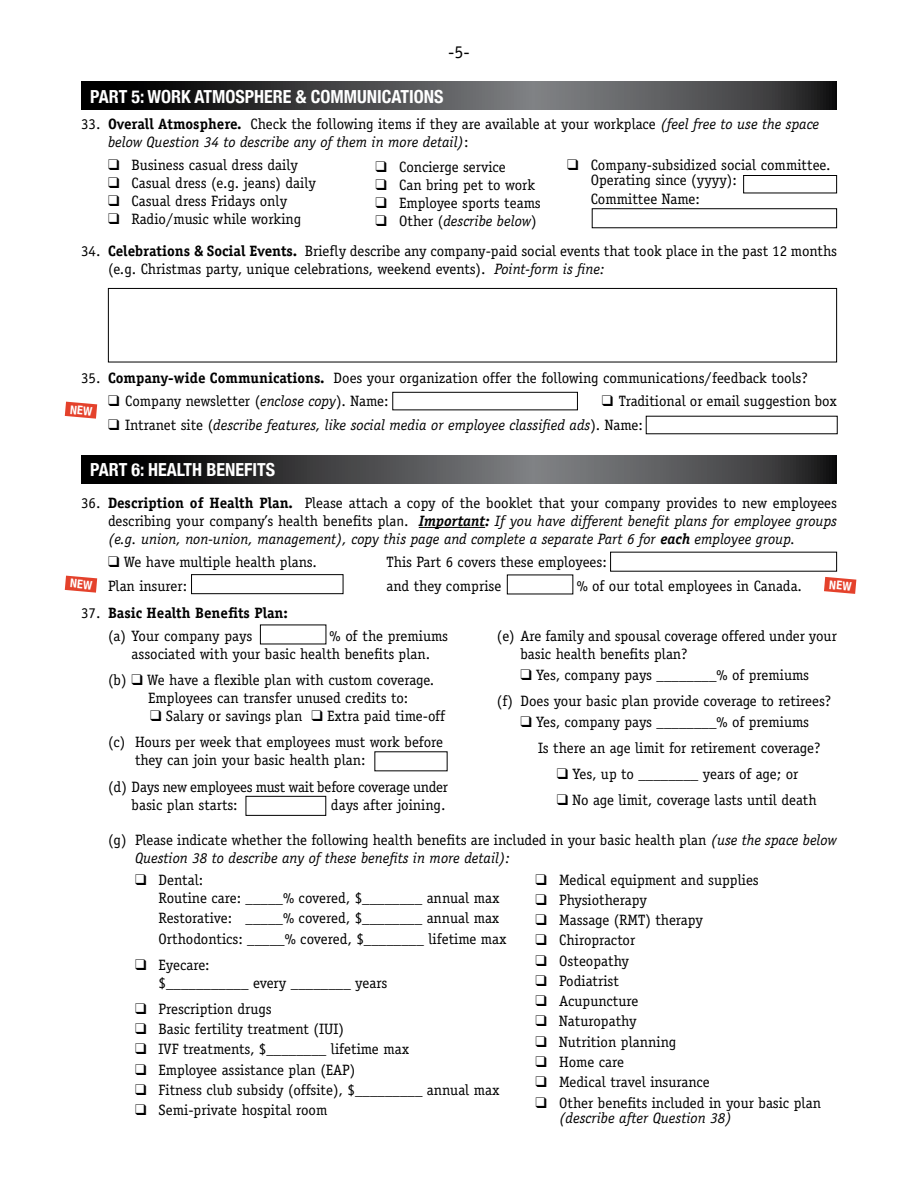
<style>
.page{position:relative;width:918px;height:1188px;background:#fff}
.page>*{position:absolute;margin:0;border:0;box-sizing:border-box;transform-origin:0 0}
.t1{font:700 condensed 18px "Helvetica Neue";color:#fff}
.t2{font:18px "Officina Sans Std";color:#000}
.t3{font:15px/18px "Officina Serif Std";color:#000}
.t4{font:italic 15px/18px "Officina Serif Std";color:#000}
.t5{font:700 15px/23.4px "Officina Serif Std";color:#000;text-align:center}
.t6{font:15px "Officina Serif Std";letter-spacing:-.02em;color:#000}
.s1{font-style:normal}
.s2{font-weight:700;font-style:normal}
.s3{font-weight:700}
.s4{font-style:italic}
.s5{font-family:"Officina Sans Std";font-style:normal}
.s6{font-weight:400}
</style>
<div class="page">
<svg style="left:81px;top:455px;width:756px;height:29px;background:#434445"></svg>
<svg style="left:81px;top:81px;width:756px;height:29px;background:#434445"></svg>
<div style="left:108px;top:288px;width:729px;height:74px;border:1px solid #000"></div>
<hr style="left:419px;top:527px;width:66px;height:1px;background:#000">
<div style="left:743px;top:175px;width:94px;height:18px;border:1px solid #000"></div>
<div style="left:592px;top:208px;width:245px;height:20px;border:1px solid #000"></div>
<div style="left:246px;top:796px;width:80px;height:20px;border:1px solid #000"></div>
<div style="left:392px;top:392px;width:186px;height:18px;border:1px solid #000"></div>
<div style="left:191px;top:574px;width:152px;height:20px;border:1px solid #000"></div>
<svg style="left:65px;top:402px;width:32px;height:17px"></svg>
<svg style="left:65px;top:576px;width:32px;height:17px"></svg>
<svg style="left:824px;top:577px;width:32px;height:17px"></svg>
<p class="t2" style="left:448px;top:42px;width:23px">-5-</p>
<p class="t1" style="left:90px;top:82px;width:355px">PART 5: WORK ATMOSPHERE &amp; COMMUNICATIONS</p>
<p class="t4" style="left:108px;top:115px;width:713px;text-indent:-27px"><span class="s1">33.</span> <span class="s2">Overall Atmosphere.</span> <span class="s1">Check the following items if they are available at your workplace</span> (feel free to use the space below Question 34 to describe any of them in more detail)<span class="s1">:</span></p>
<p class="t3" style="left:108px;top:156px;width:192px">❑ Business casual dress daily</p>
<p class="t3" style="left:108px;top:174px;width:210px">❑ Casual dress (e.g. jeans) daily</p>
<p class="t3" style="left:108px;top:192px;width:181px">❑ Casual dress Fridays only</p>
<p class="t3" style="left:108px;top:210px;width:195px">❑ Radio/music while working</p>
<p class="t3" style="left:591px;top:158px;width:241px;line-height:15px;text-indent:-24px">❑ Company-subsidized social committee.<br>Operating since (yyyy):</p>
<p class="t3" style="left:591px;top:190px;width:111px">Committee Name:</p>
<p class="t3" style="left:376px;top:158px;width:132px">❑ Concierge service</p>
<p class="t3" style="left:376px;top:176px;width:161px">❑ Can bring pet to work</p>
<p class="t3" style="left:376px;top:194px;width:167px">❑ Employee sports teams</p>
<p class="t4" style="left:376px;top:212px;width:163px">❑ <span class="s1">Other (</span>describe below<span class="s1">)</span></p>
<p class="t3" style="left:108px;top:242px;width:731px;text-indent:-27px">34. <span class="s3">Celebrations &amp; Social Events.</span> Briefly describe any company-paid social events that took place in the past 12 months (e.g. Christmas party, unique celebrations, weekend events). <span class="s4">Point-form is fine:</span></p>
<p class="t3" style="left:81px;top:369px;width:728px">35. <span class="s3">Company-wide Communications.</span> Does your organization offer the following communications/feedback tools?</p>
<p class="t3" style="left:108px;top:392px;width:282px">❑ Company newsletter (<span class="s4">enclose copy</span>). Name:</p>
<p class="t4" style="left:108px;top:416px;width:536px">❑ <span class="s1">Intranet site (</span>describe features, like social media or employee classified ads<span class="s1">). Name:</span></p>
<p class="t3" style="left:602px;top:392px;width:237px">❑ Traditional or email suggestion box</p>
<p class="t1" style="left:90px;top:455px;width:186px">PART 6: HEALTH BENEFITS</p>
<p class="t4" style="left:108px;top:494px;width:731px;text-align:justify;text-indent:-27px"><span class="s1">36.</span> <span class="s2">Description of Health Plan.</span> <span class="s1">Please attach a copy of the booklet that your company provides to new employees describing your company’s health benefits p</span><span class="s5">lan.</span> <span class="s3">Important:</span> If you have different benefit plans for employee groups (e.g. union, non-union, management), copy this page and complete a separate Part 6 for <span class="s3">each</span> employee group.</p>
<p class="t3" style="left:108px;top:553px;width:210px">❑ We have multiple health plans.</p>
<p class="t3" style="left:387px;top:553px;width:222px">This Part 6 covers these employees:</p>
<p class="t3" style="left:108px;top:577px;width:81px">Plan insurer:</p>
<p class="t3" style="left:387px;top:577px;width:116px">and they comprise</p>
<p class="t3" style="left:577px;top:577px;width:227px">% of our total employees in Canada.</p>
<p class="t5" style="left:81px;top:601px;width:208px"><span class="s6">37.</span> Basic Health Benefits Plan: <span class="s6">(a) Your company pays</span></p>
<p class="t3" style="left:132px;top:627px;width:318px;text-indent:198px">% of the premiums associated with your basic health benefits plan.</p>
<p class="t3" style="left:148px;top:671px;width:287px;text-indent:-40px">(b) ❑ We have a flexible plan with custom coverage.<br>Employees can transfer unused credits to:</p>
<p class="t3" style="left:108px;top:703px;width:339px;line-height:26.1px;text-align:right">❑ Salary or savings plan ❑ Extra paid time-off<br>(c) Hours per week that employees must work before</p>
<p class="t3" style="left:108px;top:747px;width:342px;line-height:26.1px;text-indent:27px">they can join your basic health plan:<br>(d) Days new employees must wait before coverage under</p>
<p class="t3" style="left:132px;top:795px;width:108px">basic plan starts:</p>
<p class="t3" style="left:331px;top:795px;width:116px">days after joining.</p>
<p class="t3" style="left:520px;top:627px;width:318px;text-indent:-24px">(e) Are family and spousal coverage offered under your basic health benefits plan?</p>
<p class="t3" style="left:497px;top:662px;width:336px;line-height:26.1px;text-align:center">❑ Yes, company pays ________% of premiums<br>(f) Does your basic plan provide coverage to retirees?</p>
<p class="t3" style="left:538px;top:709px;width:284px;line-height:26.1px;text-indent:-18px">❑ Yes, company pays ________% of premiums<br>Is there an age limit for retirement coverage?</p>
<p class="t6" style="left:557px;top:765px;width:243px">❑ Yes, up to ________ years of age; or</p>
<p class="t3" style="left:557px;top:791px;width:262px">❑ No age limit, coverage lasts until death</p>
<p class="t3" style="left:135px;top:831px;width:703px;text-indent:-27px">(g) Please indicate whether the following health benefits are included in your basic health plan <span class="s4">(use the space below<br>Question 38 to describe any of these benefits in more detail):</span></p>
<p class="t3" style="left:159px;top:871px;width:342px;text-indent:-24px">❑ Dental:<br>Routine care: _____% covered, $________ annual max</p>
<p class="t3" style="left:159px;top:908px;width:350px;line-height:20.7px">Restorative: _____% covered, $________ annual max<br>Orthodontics: _____% covered, $________ lifetime max</p>
<p class="t3" style="left:159px;top:956px;width:230px;text-indent:-24px">❑ Eyecare:<br>$___________ every ________ years</p>
<p class="t3" style="left:135px;top:1000px;width:138px">❑ Prescription drugs</p>
<p class="t3" style="left:135px;top:1020px;width:210px">❑ Basic fertility treatment (IUI)</p>
<p class="t3" style="left:135px;top:1040px;width:276px">❑ IVF treatments, $________ lifetime max</p>
<p class="t3" style="left:135px;top:1061px;width:222px">❑ Employee assistance plan (EAP)</p>
<p class="t3" style="left:135px;top:1081px;width:366px">❑ Fitness club subsidy (offsite), $_________ annual max</p>
<p class="t3" style="left:135px;top:1101px;width:194px">❑ Semi-private hospital room</p>
<p class="t3" style="left:536px;top:871px;width:225px">❑ Medical equipment and supplies</p>
<p class="t3" style="left:536px;top:891px;width:113px">❑ Physiotherapy</p>
<p class="t3" style="left:536px;top:911px;width:169px">❑ Massage (RMT) therapy</p>
<p class="t3" style="left:536px;top:931px;width:101px">❑ Chiropractor</p>
<p class="t3" style="left:536px;top:952px;width:95px">❑ Osteopathy</p>
<p class="t3" style="left:536px;top:972px;width:85px">❑ Podiatrist</p>
<p class="t3" style="left:536px;top:992px;width:104px">❑ Acupuncture</p>
<p class="t3" style="left:536px;top:1012px;width:102px">❑ Naturopathy</p>
<p class="t3" style="left:536px;top:1033px;width:142px">❑ Nutrition planning</p>
<p class="t3" style="left:536px;top:1053px;width:90px">❑ Home care</p>
<p class="t3" style="left:536px;top:1073px;width:176px">❑ Medical travel insurance</p>
<p class="t3" style="left:559px;top:1096px;width:263px;line-height:15px;text-indent:-24px">❑ Other benefits included in your basic plan <span class="s4">(describe after Question 38)</span></p>
</div>
